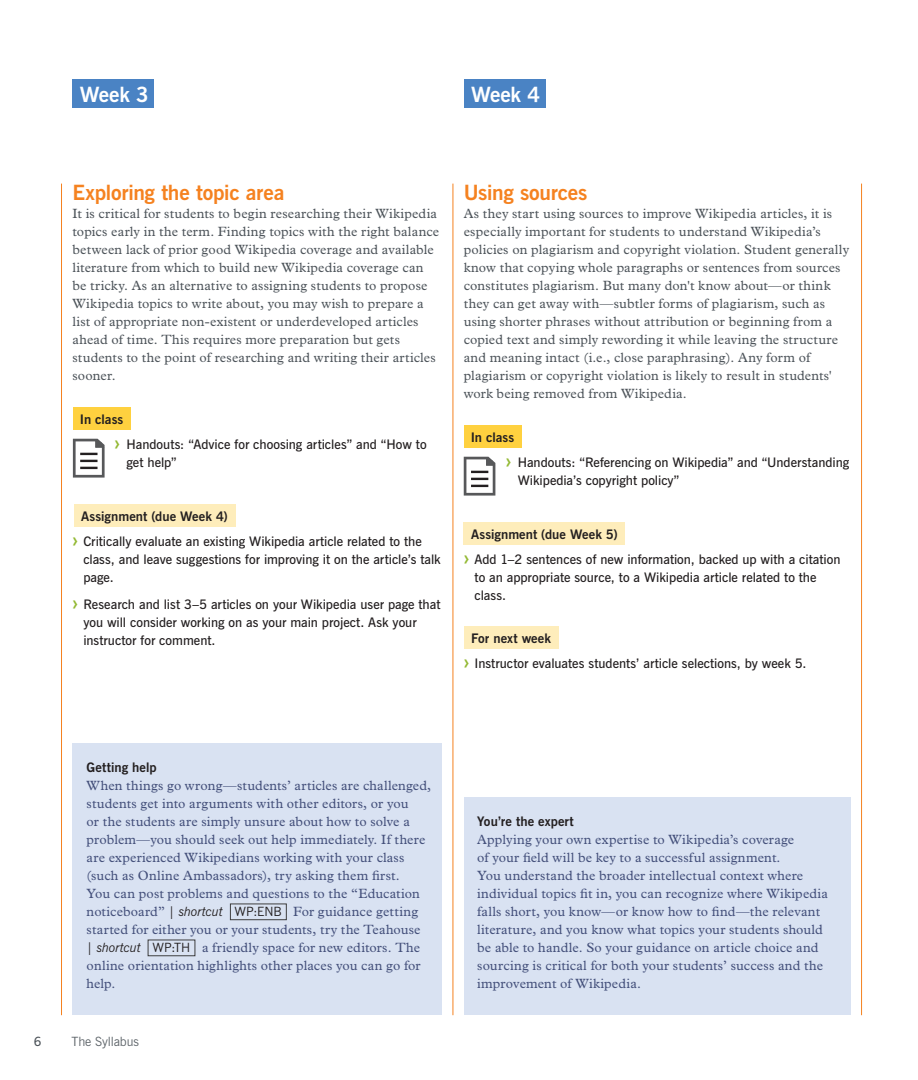
<style>
.page{position:relative;width:918px;height:1080px;background:#fff}
.page>*{position:absolute;margin:0;border:0;box-sizing:border-box;transform-origin:0 0}
.t1{font:700 21px "News Gothic BT";letter-spacing:-.01em;color:#f58220}
.t2{font:700 21px "News Gothic BT";letter-spacing:-.01em;color:#fff}
.t3{font:13.5px/18px "Plantin MT Std";letter-spacing:.015em;color:#4d545a}
.t4{font:13.5px/18px "Plantin MT Std";letter-spacing:.01em;color:#44507b}
.t5{font:600 13.2px/18px "News Gothic BT";color:#231f20}
.t6{font:700 13.2px "News Gothic BT";letter-spacing:.005em;color:#231f20}
.t7{font:12.75px "News Gothic BT";letter-spacing:-.005em;color:#4d545a}
.t8{font:600 12.75px "News Gothic BT";color:#4d545a}
.s1{font-family:"Plantin MT Std";font-weight:700;font-size:18px;color:#93b933}
.s2{font-family:"News Gothic BT";font-size:12.75px;color:#231f20}
.s3{font-family:"News Gothic BT";font-style:italic;font-size:12.75px;color:#231f20}
</style>
<div class="page">
<hr style="left:453px;top:184px;width:1px;height:831px;background:#f58220">
<hr style="left:61px;top:184px;width:1px;height:831px;background:#f58220">
<hr style="left:861px;top:184px;width:1px;height:831px;background:#f58220">
<div style="left:464px;top:798px;width:386px;height:217px;background:#d9e2f2"></div>
<div style="left:73px;top:80px;width:81px;height:28px;background:#4a83c4"></div>
<div style="left:464px;top:80px;width:81px;height:28px;background:#4a83c4"></div>
<div style="left:73px;top:407px;width:58px;height:23px;background:#ffd13f"></div>
<div style="left:464px;top:425px;width:58px;height:23px;background:#ffd13f"></div>
<div style="left:74px;top:505px;width:161px;height:22px;background:#feedbb"></div>
<div style="left:464px;top:523px;width:161px;height:22px;background:#feedbb"></div>
<div style="left:464px;top:627px;width:95px;height:22px;background:#feedbb"></div>
<svg style="left:73px;top:439px;width:32px;height:39px"></svg>
<svg style="left:464px;top:457px;width:31px;height:39px"></svg>
<div style="left:73px;top:744px;width:369px;height:271px;background:#d9e2f2"></div>
<div style="left:230px;top:904px;width:57px;height:16px;border:1px solid #3e3e3f"></div>
<div style="left:148px;top:940px;width:47px;height:16px;border:1px solid #3e3e3f"></div>
<h1 class="t2" style="left:80px;top:81px;width:71px">Week 3</h1>
<h1 class="t2" style="left:471px;top:81px;width:71px">Week 4</h1>
<h1 class="t1" style="left:73px;top:180px;width:213px">Exploring the topic area</h1>
<p class="t3" style="left:73px;top:205px;width:368px">It is critical for students to begin researching their Wikipedia topics early in the term. Finding topics with the right balance between lack of prior good Wikipedia coverage and available literature from which to build new Wikipedia coverage can be tricky. As an alternative to assigning students to propose Wikipedia topics to write about, you may wish to prepare a list of appropriate non-existent or underdeveloped articles ahead of time. This requires more preparation but gets students to the point of researching and writing their articles sooner.</p>
<p class="t6" style="left:80px;top:411px;width:45px">In class</p>
<p class="t5" style="left:127px;top:435px;width:302px;text-indent:-12px"><span class="s1">›</span> Handouts: “Advice for choosing articles” and “How to get help”</p>
<p class="t6" style="left:81px;top:508px;width:148px">Assignment (due Week 4)</p>
<p class="t5" style="left:83px;top:532px;width:359px;text-indent:-11px"><span class="s1">›</span> Critically evaluate an existing Wikipedia article related to the class, and leave suggestions for improving it on the article’s talk page.</p>
<p class="t5" style="left:83px;top:595px;width:359px;text-indent:-11px"><span class="s1">›</span> Research and list 3–5 articles on your Wikipedia user page that you will consider working on as your main project. Ask your instructor for comment.</p>
<h1 class="t1" style="left:464px;top:180px;width:125px">Using sources</h1>
<p class="t3" style="left:464px;top:205px;width:387px">As they start using sources to improve Wikipedia articles, it is especially important for students to understand Wikipedia’s policies on plagiarism and copyright violation. Student generally know that copying whole paragraphs or sentences from sources constitutes plagiarism. But many don't know about—or think they can get away with—subtler forms of plagiarism, such as using shorter phrases without attribution or beginning from a copied text and simply rewording it while leaving the structure and meaning intact (i.e., close paraphrasing). Any form of plagiarism or copyright violation is likely to result in students' work being removed from Wikipedia.</p>
<p class="t6" style="left:471px;top:429px;width:45px">In class</p>
<p class="t5" style="left:518px;top:453px;width:333px;text-indent:-12px"><span class="s1">›</span> Handouts: “Referencing on Wikipedia” and “Understanding<br>Wikipedia’s copyright policy”</p>
<p class="t6" style="left:471px;top:526px;width:148px">Assignment (due Week 5)</p>
<p class="t5" style="left:475px;top:550px;width:368px;text-indent:-11px"><span class="s1">›</span> Add 1–2 sentences of new information, backed up with a citation to an appropriate source, to a Wikipedia article related to the class.</p>
<p class="t6" style="left:471px;top:630px;width:81px">For next week</p>
<p class="t5" style="left:464px;top:654px;width:344px"><span class="s1">›</span> Instructor evaluates students’ article selections, by week 5.</p>
<p class="t6" style="left:87px;top:759px;width:71px">Getting help</p>
<p class="t4" style="left:87px;top:777px;width:346px">When things go wrong—students’ articles are challenged, students get into arguments with other editors, or you<br>or the students are simply unsure about how to solve a problem—you should seek out help immediately. If there are experienced Wikipedians working with your class (such as Online Ambassadors), try asking them first.<br>You can post problems and questions to the “Education noticeboard” <span class="s2">|</span> <span class="s3">shortcut</span> <span class="s2">WP:ENB</span> For guidance getting started for either you or your students, try the Teahouse<br><span class="s2">|</span> <span class="s3">shortcut</span> <span class="s2">WP:TH</span> a friendly space for new editors. The online orientation highlights other places you can go for help.</p>
<p class="t8" style="left:34px;top:1033px;width:9px">6</p>
<p class="t7" style="left:71px;top:1033px;width:69px">The Syllabus</p>
<p class="t6" style="left:477px;top:813px;width:98px">You’re the expert</p>
<p class="t4" style="left:477px;top:831px;width:352px">Applying your own expertise to Wikipedia’s coverage<br>of your field will be key to a successful assignment.<br>You understand the broader intellectual context where individual topics fit in, you can recognize where Wikipedia falls short, you know—or know how to find—the relevant literature, and you know what topics your students should be able to handle. So your guidance on article choice and sourcing is critical for both your students’ success and the improvement of Wikipedia.</p>
</div>
